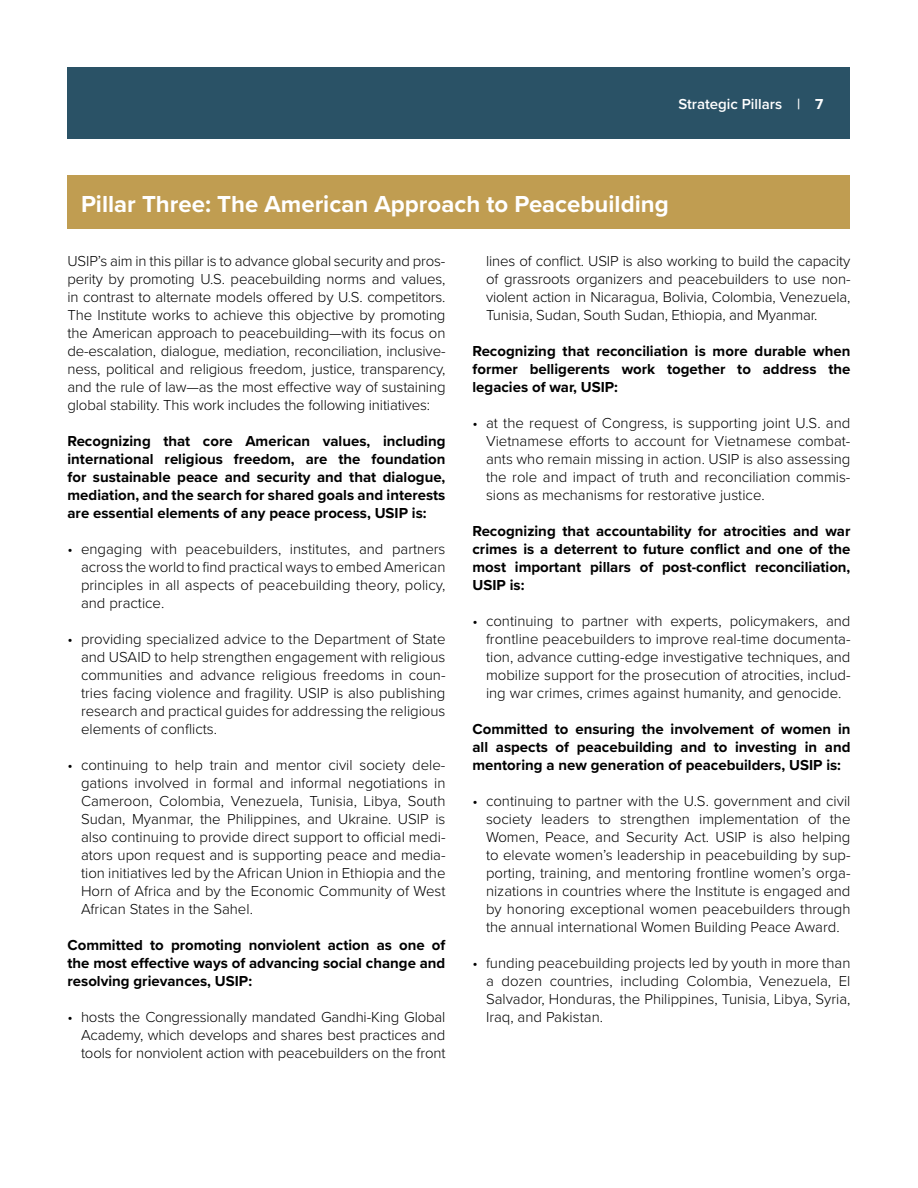
<style>
.page{position:relative;width:918px;height:1188px;background:#fff}
.page>*{position:absolute;margin:0;border:0;box-sizing:border-box;transform-origin:0 0}
.t1{font:700 24px "Proxima Nova";color:#fff}
.t2{font:300 15px/18px "Proxima Nova";color:#000;text-align:justify}
.t3{font:700 15px/18px "Proxima Nova";color:#000;text-align:justify}
.t4{font:600 15px "Proxima Nova";color:#fff}
.s1{font-weight:700}
</style>
<div class="page">
<div style="left:68px;top:68px;width:782px;height:72px;background:#2a5266"></div>
<div style="left:68px;top:176px;width:782px;height:54px;background:#c09d51"></div>
<p class="t4" style="left:678px;top:93px;width:147px">Strategic Pillars | <span class="s1">7</span></p>
<p class="t1" style="left:81px;top:186px;width:589px">Pillar Three: The American Approach to Peacebuilding</p>
<p class="t2" style="left:68px;top:251px;width:380px">USIP’s aim in this pillar is to advance global security and pros&shy;perity by promoting U.S. peacebuilding norms and values, in contrast to alternate models ofered by U.S. competitors.<br>The Institute works to achieve this objective by promoting the American approach to peacebuilding—with its focus on de-escalation, dialogue, mediation, reconciliation, inclusive&shy;ness, political and religious freedom, justice, transparency, and the rule of law—as the most efective way of sustaining global stability. This work includes the following initiatives:</p>
<p class="t3" style="left:68px;top:431px;width:380px">Recognizing that core American values, including international religious freedom, are the foundation for sustainable peace and security and that dialogue, mediation, and the search for shared goals and interests are essential elements of any peace process, USIP is:</p>
<p class="t2" style="left:81px;top:539px;width:366px;text-indent:-14px">• engaging with peacebuilders, institutes, and partners across the world to fnd practical ways to embed American principles in all aspects of peacebuilding theory, policy, and practice.</p>
<p class="t2" style="left:81px;top:629px;width:366px;text-indent:-14px">• providing specialized advice to the Department of State and USAID to help strengthen engagement with religious communities and advance religious freedoms in coun&shy;tries facing violence and fragility. USIP is also publishing research and practical guides for addressing the religious elements of conficts.</p>
<p class="t2" style="left:81px;top:755px;width:366px;text-indent:-14px">• continuing to help train and mentor civil society dele&shy;gations involved in formal and informal negotiations in Cameroon, Colombia, Venezuela, Tunisia, Libya, South Sudan, Myanmar, the Philippines, and Ukraine. USIP is also continuing to provide direct support to ofcial medi&shy;ators upon request and is supporting peace and media&shy;tion initiatives led by the African Union in Ethiopia and the Horn of Africa and by the Economic Community of West African States in the Sahel.</p>
<h5 class="t3" style="left:68px;top:935px;width:380px">Committed to promoting nonviolent action as one of the most efective ways of advancing social change and resolving grievances, USIP:</h5>
<p class="t2" style="left:81px;top:1007px;width:366px;text-indent:-14px">• hosts the Congressionally mandated Gandhi-King Global Academy, which develops and shares best practices and tools for nonviolent action with peacebuilders on the front</p>
<p class="t2" style="left:486px;top:251px;width:366px">lines of confict. USIP is also working to build the capacity of grassroots organizers and peacebuilders to use non&shy;violent action in Nicaragua, Bolivia, Colombia, Venezuela, Tunisia, Sudan, South Sudan, Ethiopia, and Myanmar.</p>
<h5 class="t3" style="left:472px;top:341px;width:380px">Recognizing that reconciliation is more durable when former belligerents work together to address the legacies of war, USIP:</h5>
<p class="t2" style="left:486px;top:413px;width:366px;text-indent:-14px">• at the request of Congress, is supporting joint U.S. and Vietnamese eforts to account for Vietnamese combat&shy;ants who remain missing in action. USIP is also assessing the role and impact of truth and reconciliation commis&shy;sions as mechanisms for restorative justice.</p>
<p class="t3" style="left:472px;top:521px;width:380px">Recognizing that accountability for atrocities and war crimes is a deterrent to future confict and one of the most important pillars of post-confict reconciliation, USIP is:</p>
<p class="t2" style="left:486px;top:611px;width:366px;text-indent:-14px">• continuing to partner with experts, policymakers, and frontline peacebuilders to improve real-time documenta&shy;tion, advance cutting-edge investigative techniques, and mobilize support for the prosecution of atrocities, includ&shy;ing war crimes, crimes against humanity, and genocide.</p>
<h5 class="t3" style="left:472px;top:719px;width:379px">Committed to ensuring the involvement of women in all aspects of peacebuilding and to investing in and mentoring a new generation of peacebuilders, USIP is:</h5>
<p class="t2" style="left:486px;top:791px;width:366px;text-indent:-14px">• continuing to partner with the U.S. government and civil society leaders to strengthen implementation of the Women, Peace, and Security Act. USIP is also helping to elevate women’s leadership in peacebuilding by sup&shy;porting, training, and mentoring frontline women’s orga&shy;nizations in countries where the Institute is engaged and by honoring exceptional women peacebuilders through the annual international Women Building Peace Award.</p>
<p class="t2" style="left:486px;top:953px;width:366px;text-indent:-14px">• funding peacebuilding projects led by youth in more than a dozen countries, including Colombia, Venezuela, El Salvador, Honduras, the Philippines, Tunisia, Libya, Syria, Iraq, and Pakistan.</p>
</div>
